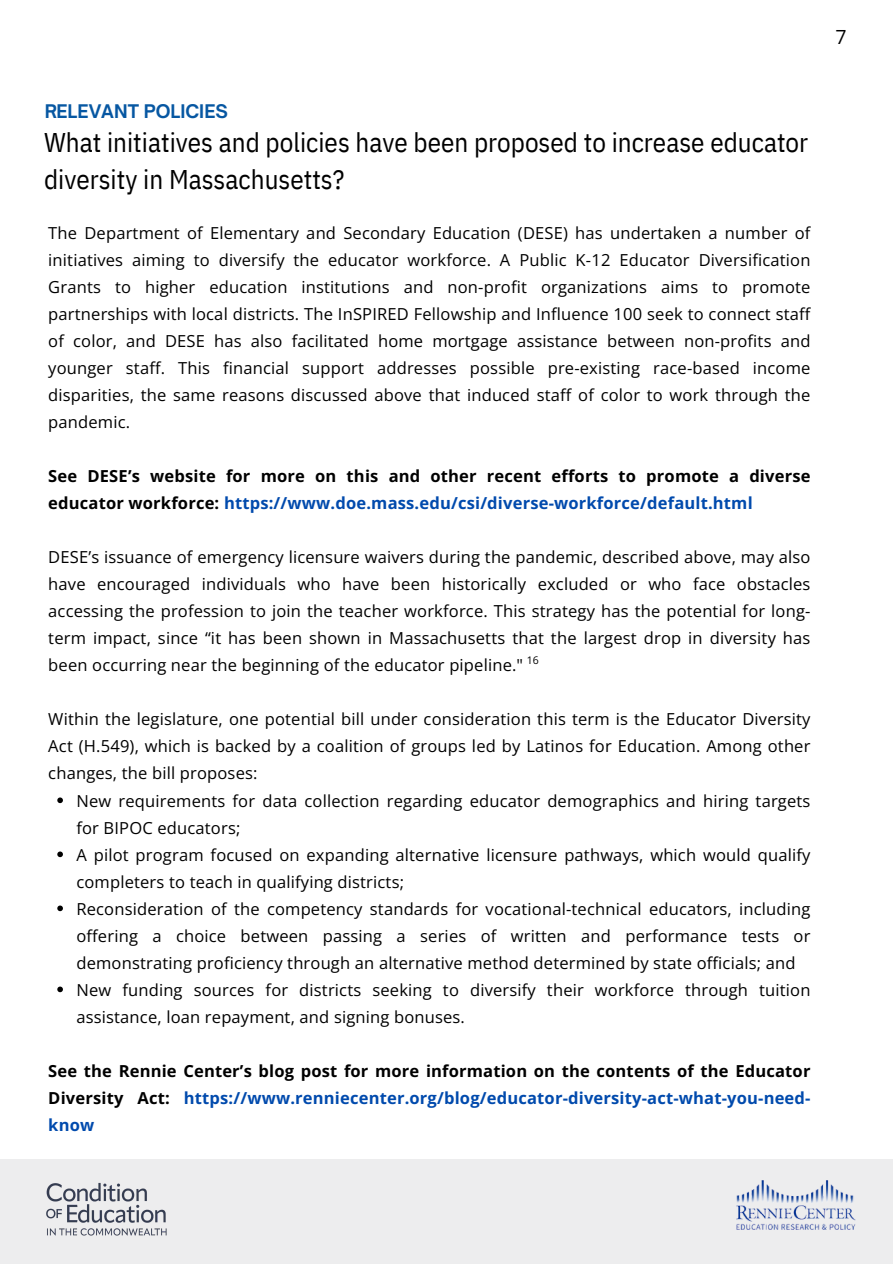
<style>
.page{position:relative;width:893px;height:1264px;background:#fff}
.page>*{position:absolute;margin:0;border:0;box-sizing:border-box;transform-origin:0 0}
.t1{font:27px/37.2px "IBM Plex Sans Cond";color:#000}
.t2{font:19.5px "Open Sans";color:#000}
.t3{font:700 18px "Open Sauce One";color:#0455a1}
.t4{font:16.5px/27px "Open Sans";letter-spacing:.01em;color:#000;text-align:justify}
.t5{font:700 16.5px/27px "Open Sans";letter-spacing:.01em;color:#000}
.t6{font:10.5px "Open Sans";color:#000}
.s1{color:#004aad}
</style>
<div class="page">
<svg style="left:57px;top:797px;width:6px;height:6px"></svg>
<svg style="left:57px;top:851px;width:6px;height:6px"></svg>
<svg style="left:57px;top:905px;width:6px;height:6px"></svg>
<svg style="left:57px;top:986px;width:6px;height:6px"></svg>
<div style="left:0;top:1159px;width:892px;height:104px;background:#ededee"></div>
<img style="left:736px;top:1180px;width:119px;height:49px">
<img style="left:46px;top:1182px;width:121px;height:54px">
<p class="t3" style="left:44px;top:100px;width:185px">RELEVANT POLICIES</p>
<p class="t1" style="left:44px;top:123px;width:765px">What initiatives and policies have been proposed to increase educator diversity in Massachusetts?</p>
<h2 class="t4" style="left:48px;top:219px;width:763px">The Department of Elementary and Secondary Education (DESE) has undertaken a number of initiatives aiming to diversify the educator workforce. A Public K-12 Educator Diversification Grants to higher education institutions and non-profit organizations aims to promote partnerships with local districts. The InSPIRED Fellowship and Influence 100 seek to connect staff of color, and DESE has also facilitated home mortgage assistance between non-profits and younger staff. This financial support addresses possible pre-existing race-based income disparities, the same reasons discussed above that induced staff of color to work through the pandemic.</h2>
<h1 class="t5" style="left:48px;top:462px;width:763px">See DESE’s website for more on this and other recent efforts to promote a diverse educator workforce: <span class="s1">https://www.doe.mass.edu/csi/diverse-workforce/default.html</span></h1>
<p class="t4" style="left:48px;top:543px;width:763px">DESE’s issuance of emergency licensure waivers during the pandemic, described above, may also have encouraged individuals who have been historically excluded or who face obstacles accessing the profession to join the teacher workforce. This strategy has the potential for long&shy;term impact, since “it has been shown in Massachusetts that the largest drop in diversity has been occurring near the beginning of the educator pipeline."</p>
<h3 class="t4" style="left:48px;top:705px;width:763px">Within the legislature, one potential bill under consideration this term is the Educator Diversity Act (H.549), which is backed by a coalition of groups led by Latinos for Education. Among other changes, the bill proposes:</h3>
<p class="t4" style="left:76px;top:786px;width:735px">New requirements for data collection regarding educator demographics and hiring targets for BIPOC educators;</p>
<p class="t4" style="left:76px;top:840px;width:735px">A pilot program focused on expanding alternative licensure pathways, which would qualify completers to teach in qualifying districts;</p>
<p class="t4" style="left:76px;top:894px;width:735px">Reconsideration of the competency standards for vocational-technical educators, including offering a choice between passing a series of written and performance tests or demonstrating proficiency through an alternative method determined by state officials; and</p>
<p class="t4" style="left:76px;top:975px;width:735px">New funding sources for districts seeking to diversify their workforce through tuition assistance, loan repayment, and signing bonuses.</p>
<p class="t5" style="left:48px;top:1056px;width:763px;text-align:justify">See the Rennie Center’s blog post for more information on the contents of the Educator Diversity Act: <span class="s1">https://www.renniecenter.org/blog/educator-diversity-act-what-you-need&shy;know</span></p>
<p class="t6" style="left:527px;top:652px;width:13px">16</p>
<p class="t2" style="left:835px;top:23px;width:13px">7</p>
</div>
